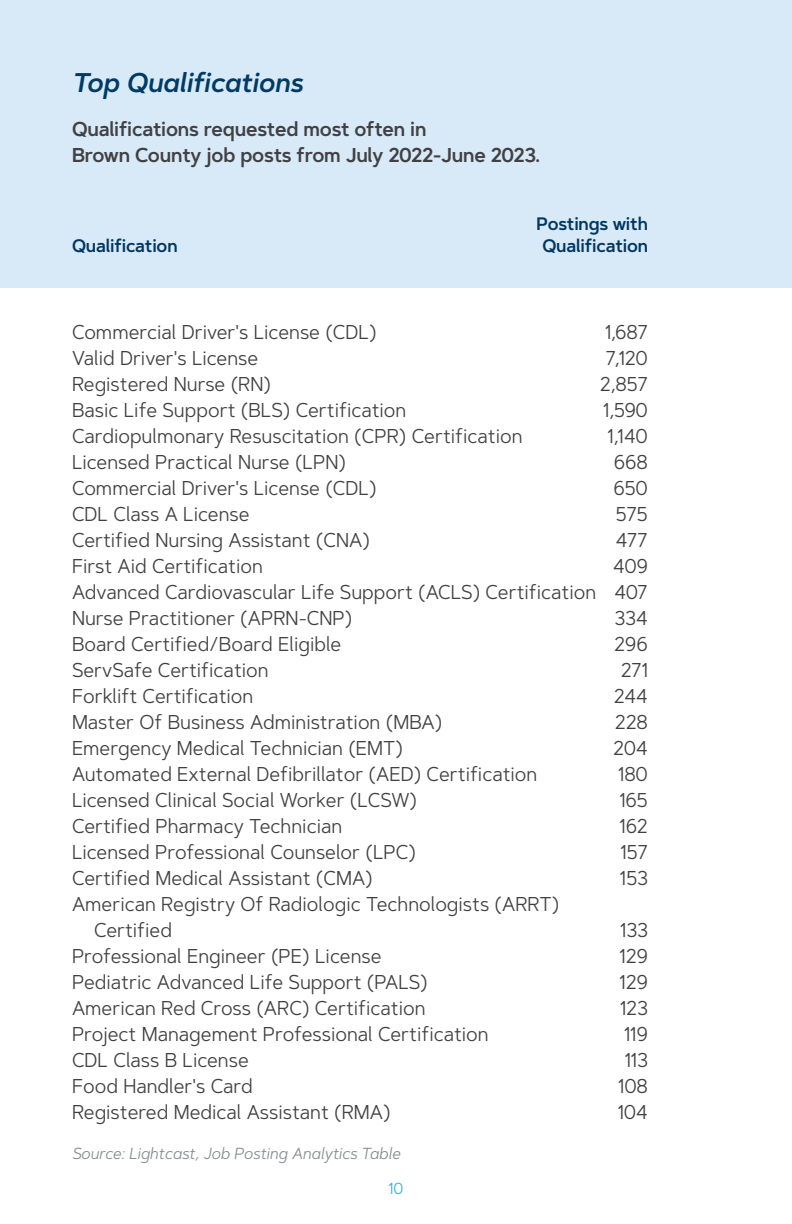
<style>
.page{position:relative;width:792px;height:1224px;background:#fff}
.page>*{position:absolute;margin:0;border:0;box-sizing:border-box;transform-origin:0 0}
.t1{font:italic 600 27px "Artegra Sans";color:#003b65;scale:.95 1}
.t2{font:20px/26px "Artegra Sans";color:#414042;text-align:justify;scale:.95 1}
.t3{font:600 20px/26px "Artegra Sans";letter-spacing:-.01em;color:#414042;scale:.95 1}
.t4{font:600 18px "Artegra Sans";letter-spacing:-.01em;color:#003660;scale:.95 1}
.t5{font:italic 16px "Artegra Sans";color:#878a8f;scale:.95 1}
.t6{font:16px "Artegra Sans";color:#39aee3;scale:.95 1}
</style>
<div class="page">
<div style="left:0;top:0;width:792px;height:288px;background:#d8e9f8"></div>
<h1 class="t1" style="left:72px;top:63px;width:244px">Top Qualifications</h1>
<p class="t3" style="left:72px;top:116px;width:494px">Qualifications requested most often in<br>Brown County job posts from July 2022-June 2023.</p>
<p class="t4" style="left:537px;top:211px;width:119px">Postings with</p>
<p class="t4" style="left:72px;top:233px;width:113px">Qualification</p>
<p class="t4" style="left:542px;top:233px;width:113px">Qualification</p>
<p class="t2" style="left:72px;top:318px;width:322px">Commercial Driver's License (CDL)</p>
<p class="t2" style="left:605px;top:318px;width:47px">1,687</p>
<p class="t2" style="left:72px;top:344px;width:198px">Valid Driver's License</p>
<p class="t2" style="left:606px;top:344px;width:46px">7,120</p>
<p class="t2" style="left:72px;top:370px;width:211px">Registered Nurse (RN)</p>
<p class="t2" style="left:600px;top:370px;width:52px">2,857</p>
<p class="t2" style="left:72px;top:396px;width:354px">Basic Life Support (BLS) Certification</p>
<p class="t2" style="left:603px;top:396px;width:49px">1,590</p>
<p class="t2" style="left:72px;top:422px;width:476px">Cardiopulmonary Resuscitation (CPR) Certification</p>
<p class="t2" style="left:608px;top:422px;width:44px">1,140</p>
<p class="t2" style="left:72px;top:448px;width:290px">Licensed Practical Nurse (LPN)</p>
<p class="t2" style="left:614px;top:448px;width:37px">668</p>
<p class="t2" style="left:72px;top:474px;width:322px">Commercial Driver's License (CDL)</p>
<p class="t2" style="left:613px;top:474px;width:38px">650</p>
<p class="t2" style="left:72px;top:500px;width:188px">CDL Class A License</p>
<p class="t2" style="left:616px;top:500px;width:36px">575</p>
<p class="t2" style="left:72px;top:526px;width:315px">Certified Nursing Assistant (CNA)</p>
<p class="t2" style="left:615px;top:526px;width:36px">477</p>
<p class="t2" style="left:72px;top:552px;width:202px">First Aid Certification</p>
<p class="t2" style="left:72px;top:552px;width:608px;text-indent:541px">409<br>Advanced Cardiovascular Life Support (ACLS) Certification 407<br>Nurse Practitioner (APRN-CNP)</p>
<p class="t2" style="left:615px;top:604px;width:37px">334</p>
<p class="t2" style="left:72px;top:630px;width:285px">Board Certified/Board Eligible</p>
<p class="t2" style="left:614px;top:630px;width:37px">296</p>
<p class="t2" style="left:72px;top:656px;width:209px">ServSafe Certification</p>
<p class="t2" style="left:621px;top:656px;width:30px">271</p>
<p class="t2" style="left:72px;top:682px;width:192px">Forklift Certification</p>
<p class="t2" style="left:614px;top:682px;width:38px">244</p>
<p class="t2" style="left:72px;top:708px;width:391px">Master Of Business Administration (MBA)</p>
<p class="t2" style="left:615px;top:708px;width:36px">228</p>
<p class="t2" style="left:72px;top:734px;width:350px">Emergency Medical Technician (EMT)</p>
<p class="t2" style="left:613px;top:734px;width:38px">204</p>
<p class="t2" style="left:72px;top:760px;width:491px">Automated External Defibrillator (AED) Certification</p>
<p class="t2" style="left:618px;top:760px;width:33px">180</p>
<p class="t2" style="left:72px;top:786px;width:365px">Licensed Clinical Social Worker (LCSW)</p>
<p class="t2" style="left:619px;top:786px;width:32px">165</p>
<p class="t2" style="left:72px;top:812px;width:286px">Certified Pharmacy Technician</p>
<p class="t2" style="left:620px;top:812px;width:31px">162</p>
<p class="t2" style="left:72px;top:838px;width:364px">Licensed Professional Counselor (LPC)</p>
<p class="t2" style="left:620px;top:838px;width:31px">157</p>
<p class="t2" style="left:72px;top:864px;width:318px">Certified Medical Assistant (CMA)</p>
<p class="t2" style="left:620px;top:864px;width:31px">153</p>
<p class="t2" style="left:94px;top:890px;width:491px;text-indent:-22px">American Registry Of Radiologic Technologists (ARRT)<br>Certified</p>
<p class="t2" style="left:620px;top:916px;width:31px">133</p>
<p class="t2" style="left:72px;top:942px;width:327px">Professional Engineer (PE) License</p>
<p class="t2" style="left:620px;top:942px;width:31px">129</p>
<p class="t2" style="left:72px;top:968px;width:376px">Pediatric Advanced Life Support (PALS)</p>
<p class="t2" style="left:620px;top:968px;width:31px">129</p>
<p class="t2" style="left:72px;top:994px;width:374px">American Red Cross (ARC) Certification</p>
<p class="t2" style="left:620px;top:994px;width:31px">123</p>
<p class="t2" style="left:72px;top:1020px;width:440px">Project Management Professional Certification</p>
<p class="t2" style="left:624px;top:1020px;width:27px">119</p>
<p class="t2" style="left:72px;top:1046px;width:188px">CDL Class B License</p>
<p class="t2" style="left:625px;top:1046px;width:26px">113</p>
<p class="t2" style="left:72px;top:1072px;width:192px">Food Handler's Card</p>
<p class="t2" style="left:618px;top:1072px;width:33px">108</p>
<p class="t2" style="left:72px;top:1098px;width:337px">Registered Medical Assistant (RMA)</p>
<p class="t2" style="left:618px;top:1098px;width:33px">104</p>
<p class="t5" style="left:72px;top:1142px;width:347px">Source: Lightcast, Job Posting Analytics Table</p>
<p class="t6" style="left:389px;top:1177px;width:17px">10</p>
</div>
